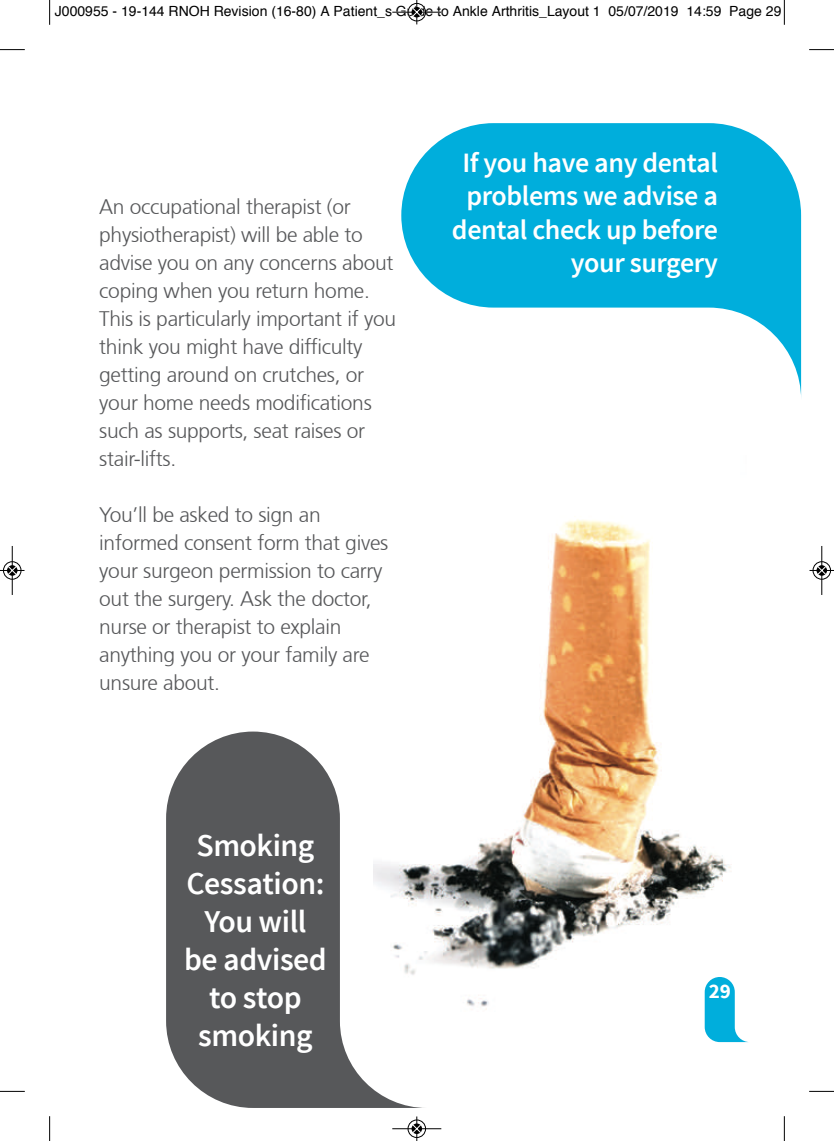
<style>
.page{position:relative;width:834px;height:1141px;background:#fff}
.page>*{position:absolute;margin:0;border:0;box-sizing:border-box;transform-origin:0 0}
.t1{font:600 31.85px/38.1px "Source Sans Pro";letter-spacing:-.015em;color:#fff;text-align:center}
.t2{font:600 28px/33.6px "Source Sans Pro";letter-spacing:-.015em;color:#fff;text-align:right}
.t3{font:300 21px/28px "Frutiger 45";letter-spacing:-.015em;color:#57585a}
.t4{font:700 21px "Source Sans Pro";color:#fff}
.t5{font:14px "Helvetica";color:#000}
</style>
<div class="page">
<img style="left:427px;top:519px;width:305px;height:491px">
<svg style="left:704px;top:977px;width:44px;height:65px"></svg>
<svg style="left:401px;top:123px;width:400px;height:271px;fill:#00aedc"></svg>
<svg style="left:166px;top:732px;width:261px;height:376px;fill:#57585a"></svg>
<svg style="left:49px;top:0;width:1px;height:25px"></svg>
<svg style="left:0;top:49px;width:25px;height:1px"></svg>
<svg style="left:783px;top:0;width:1px;height:25px"></svg>
<svg style="left:809px;top:49px;width:24px;height:1px"></svg>
<svg style="left:49px;top:1116px;width:1px;height:25px"></svg>
<svg style="left:0;top:1091px;width:25px;height:1px"></svg>
<svg style="left:783px;top:1116px;width:1px;height:25px"></svg>
<svg style="left:809px;top:1091px;width:24px;height:1px"></svg>
<div style="left:407px;top:3px;width:19px;height:19px;border:1px solid #fff;border-radius:50%"></div>
<hr style="left:392px;top:12px;width:49px;height:1px;background:#000">
<div style="left:408px;top:3px;width:17px;height:18px;border:1px solid #000;border-radius:50%"></div>
<svg style="left:412px;top:0;width:9px;height:24px"></svg>
<div style="left:407px;top:1119px;width:19px;height:19px;border:1px solid #fff;border-radius:50%"></div>
<hr style="left:392px;top:1128px;width:49px;height:1px;background:#000">
<div style="left:408px;top:1120px;width:17px;height:18px;border:1px solid #000;border-radius:50%"></div>
<svg style="left:412px;top:1116px;width:9px;height:25px"></svg>
<div style="left:3px;top:561px;width:19px;height:19px;border:1px solid #fff;border-radius:50%"></div>
<hr style="left:12px;top:546px;width:1px;height:49px;background:#000">
<div style="left:3px;top:561px;width:18px;height:18px;border:1px solid #000;border-radius:50%"></div>
<svg style="left:0;top:566px;width:24px;height:9px"></svg>
<div style="left:812px;top:561px;width:19px;height:19px;border:1px solid #fff;border-radius:50%"></div>
<hr style="left:821px;top:546px;width:1px;height:49px;background:#000">
<div style="left:812px;top:561px;width:18px;height:18px;border:1px solid #000;border-radius:50%"></div>
<svg style="left:809px;top:566px;width:24px;height:9px"></svg>
<p class="t5" style="left:55px;top:5px;width:728px">J000955 - 19-144 RNOH Revision (16-80) A Patient_s Guide to Ankle Arthritis_Layout 1 05/07/2019 14:59 Page 29</p>
<p class="t3" style="left:99px;top:193px;width:298px">An occupational therapist (or physiotherapist) will be able to advise you on any concerns about coping when you return home.<br>This is particularly important if you think you might have difficulty getting around on crutches, or your home needs modifications such as supports, seat raises or stair-lifts.</p>
<p class="t3" style="left:99px;top:501px;width:290px">You’ll be asked to sign an informed consent form that gives your surgeon permission to carry out the surgery. Ask the doctor, nurse or therapist to explain anything you or your family are unsure about.</p>
<h1 class="t1" style="left:184px;top:825px;width:144px">Smoking<br>Cessation:<br>You will be advised to stop smoking</h1>
<h2 class="t2" style="left:452px;top:145px;width:267px">If you have any dental problems we advise a dental check up before your surgery</h2>
<p class="t4" style="left:708px;top:977px;width:24px">29</p>
</div>
